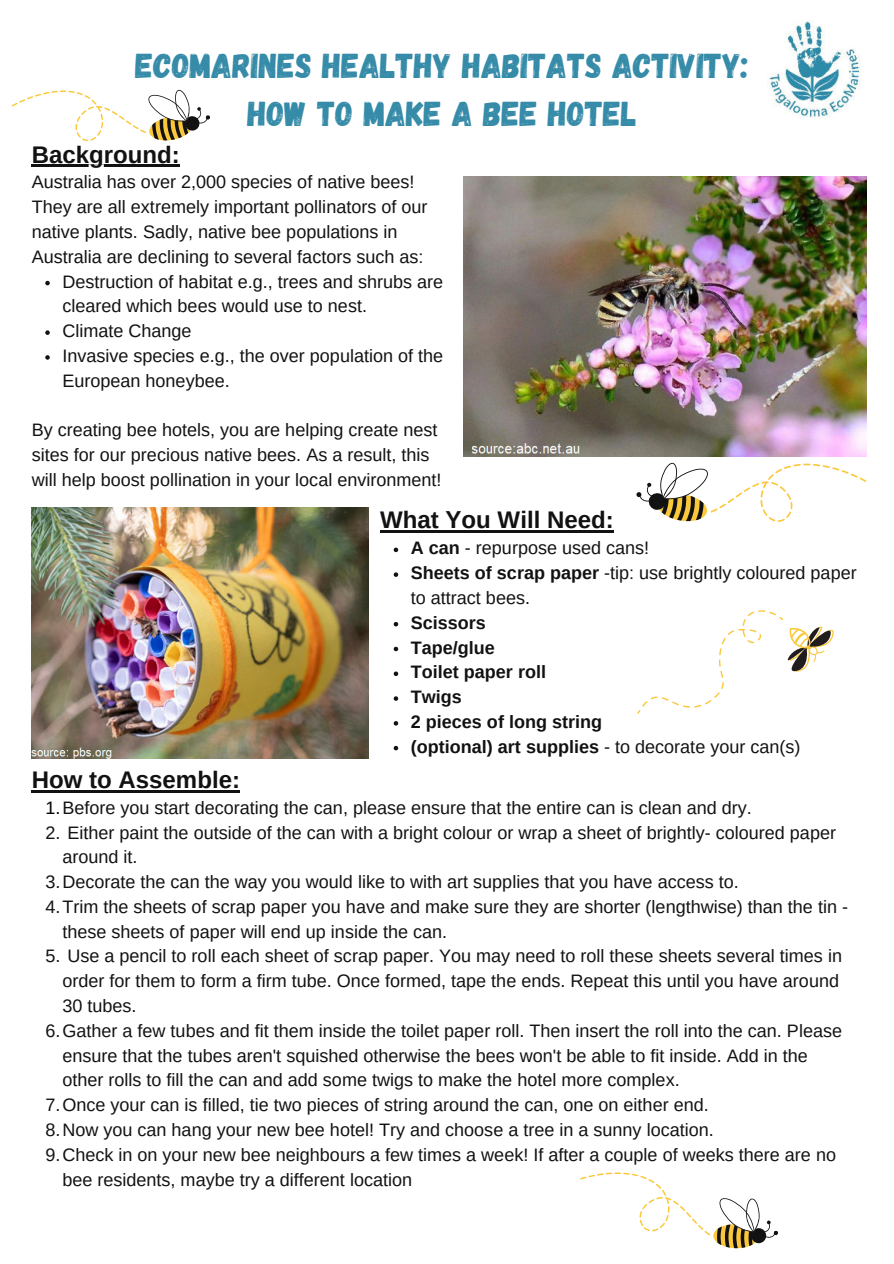
<style>
.page{position:relative;width:894px;height:1264px;background:#fff}
.page>*{position:absolute;margin:0;border:0;box-sizing:border-box;transform-origin:0 0}
.t1{font:34.5px/47.8px "Gagalin";color:#358ba8;text-align:center}
.t2{font:700 24px "Arimo";color:#131212}
.t3{font:18px/24.8px "Arimo";color:#131212}
.t4{font:700 18px/24.8px "Arimo";color:#131212}
.s1{font-weight:700}
.s2{font-weight:400}
.s3{color:#000}
</style>
<div class="page">
<svg style="left:12px;top:89px;width:198px;height:52px"></svg>
<img style="left:769px;top:20px;width:92px;height:98px">
<img style="left:463px;top:177px;width:402px;height:279px">
<svg style="left:637px;top:610px;width:197px;height:104px"></svg>
<img style="left:32px;top:507px;width:336px;height:251px">
<svg style="left:45px;top:281px;width:5px;height:4px"></svg>
<svg style="left:45px;top:330px;width:5px;height:5px"></svg>
<svg style="left:45px;top:355px;width:5px;height:5px"></svg>
<hr style="left:32px;top:165px;width:148px;height:2px;background:#131212">
<svg style="left:393px;top:547px;width:5px;height:5px"></svg>
<svg style="left:393px;top:572px;width:5px;height:5px"></svg>
<svg style="left:393px;top:622px;width:5px;height:4px"></svg>
<svg style="left:393px;top:646px;width:5px;height:5px"></svg>
<svg style="left:393px;top:671px;width:5px;height:5px"></svg>
<svg style="left:393px;top:696px;width:5px;height:4px"></svg>
<svg style="left:393px;top:721px;width:5px;height:4px"></svg>
<svg style="left:393px;top:746px;width:5px;height:4px"></svg>
<hr style="left:380px;top:530px;width:233px;height:3px;background:#131212">
<hr style="left:32px;top:790px;width:208px;height:2px;background:#131212">
<svg style="left:580px;top:1172px;width:198px;height:76px"></svg>
<svg style="left:636px;top:462px;width:230px;height:60px"></svg>
<h1 class="t1" style="left:135px;top:42px;width:614px">ECOMARINES HEALTHY HABITATS ACTIVITY:<br>HOW TO MAKE A BEE HOTEL</h1>
<h2 class="t2" style="left:32px;top:138px;width:150px">Background:</h2>
<p class="t3" style="left:32px;top:170px;width:397px">Australia has over 2,000 species of native bees!<br>They are all extremely important pollinators of our native plants. Sadly, native bee populations in Australia are declining to several factors such as:</p>
<p class="t3" style="left:62px;top:269px;width:382px">Destruction of habitat e.g., trees and shrubs are cleared which bees would use to nest.<br>Climate Change<br>Invasive species e.g., the over population of the European honeybee.</p>
<p class="t3" style="left:32px;top:418px;width:411px">By creating bee hotels, you are helping create nest sites for our precious native bees. As a result, this will help boost pollination in your local environment!</p>
<h2 class="t2" style="left:380px;top:503px;width:235px">What You Will Need:</h2>
<h2 class="t2" style="left:32px;top:763px;width:210px">How to Assemble:</h2>
<p class="t3" style="left:410px;top:536px;width:447px"><span class="s1">A can</span> - repurpose used cans!<br><span class="s1">Sheets of scrap paper</span> -tip: use brightly coloured paper to attract bees.</p>
<p class="t4" style="left:410px;top:610px;width:391px">Scissors<br>Tape/glue<br>Toilet paper roll<br>Twigs<br>2 pieces of long string<br>(optional) art supplies <span class="s2">- to decorate your can(s)</span></p>
<p class="t3" style="left:46px;top:795px;width:707px"><span class="s3">1.</span>Before you start decorating the can, please ensure that the entire can is clean and dry.</p>
<p class="t3" style="left:46px;top:820px;width:791px">2. Either paint the outside of the can with a bright colour or wrap a sheet of brightly- coloured paper</p>
<p class="t3" style="left:62px;top:844px;width:77px">around it.</p>
<p class="t3" style="left:46px;top:869px;width:694px">3.Decorate the can the way you would like to with art supplies that you have access to.</p>
<p class="t3" style="left:46px;top:894px;width:803px">4.Trim the sheets of scrap paper you have and make sure they are shorter (lengthwise) than the tin -</p>
<p class="t3" style="left:62px;top:919px;width:386px">these sheets of paper will end up inside the can.</p>
<p class="t3" style="left:46px;top:944px;width:797px">5. Use a pencil to roll each sheet of scrap paper. You may need to roll these sheets several times in</p>
<p class="t3" style="left:62px;top:968px;width:778px">order for them to form a firm tube. Once formed, tape the ends. Repeat this until you have around</p>
<p class="t3" style="left:62px;top:993px;width:76px">30 tubes.</p>
<p class="t3" style="left:46px;top:1018px;width:797px">6.Gather a few tubes and fit them inside the toilet paper roll. Then insert the roll into the can. Please</p>
<p class="t3" style="left:62px;top:1043px;width:746px">ensure that the tubes aren't squished otherwise the bees won't be able to fit inside. Add in the</p>
<p class="t3" style="left:62px;top:1067px;width:618px">other rolls to fill the can and add some twigs to make the hotel more complex.</p>
<p class="t3" style="left:46px;top:1092px;width:664px">7.Once your can is filled, tie two pieces of string around the can, one on either end.</p>
<p class="t3" style="left:46px;top:1117px;width:669px">8.Now you can hang your new bee hotel! Try and choose a tree in a sunny location.</p>
<p class="t3" style="left:46px;top:1142px;width:791px">9.Check in on your new bee neighbours a few times a week! If after a couple of weeks there are no</p>
<p class="t3" style="left:62px;top:1166px;width:351px">bee residents, maybe try a different location</p>
</div>
